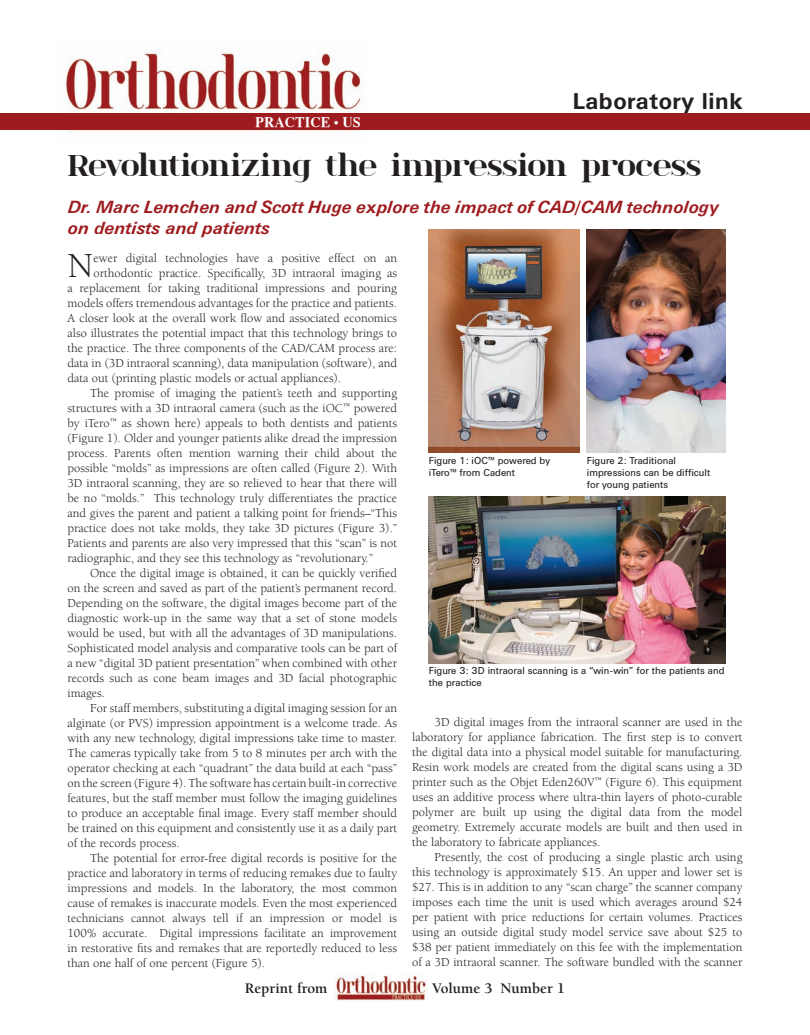
<style>
.page{position:relative;width:810px;height:1035px;background:#fff}
.page>*{position:absolute;margin:0;border:0;box-sizing:border-box;transform-origin:0 0}
.Text_Body{font:36.12px "Berkeley";color:#231f20}
.Title_Header{font:700 31.25px "spinwerad";letter-spacing:-.02em;color:#231f20}
.t1{font:700 22.5px "Univers BQ";letter-spacing:.025em;color:#231f20}
.Title_Subhead{font:italic 700 17.5px/21px "Univers BQ";color:#9e1c1f}
.t2{font:700 15px "Berkeley";color:#231f20}
.t3{font:14.38px "Times CY Bold";color:#fff}
.Text_Body-2{font:12.5px/15px "Berkeley";color:#231f20;text-align:justify}
.t4{font:10px/12px "Univers BQ";color:#231f20}
</style>
<div class="page">
<img style="left:335px;top:974px;width:92px;height:27px">
<img style="left:58px;top:51px;width:311px;height:82px">
<div style="left:0;top:114px;width:810px;height:16px;background:#9e1c1f"></div>
<img style="left:429px;top:230px;width:151px;height:222px">
<img style="left:587px;top:230px;width:138px;height:222px">
<img style="left:429px;top:497px;width:296px;height:166px">
<p class="t1" style="left:573px;top:88px;width:171px">Laboratory link</p>
<p class="Title_Header" style="left:68px;top:144px;width:635px">Revolutionizing the impression process</p>
<p class="Title_Subhead" style="left:68px;top:197px;width:653px">Dr. Marc Lemchen and Scott Huge explore the impact of CAD/CAM technology on dentists and patients</p>
<p class="Text_Body" style="left:68px;top:247px;width:28px">N</p>
<p class="Text_Body-2" style="left:94px;top:251px;width:305px">ewer digital technologies have a positive effect on an</p>
<p class="t3" style="left:255px;top:114px;width:107px">PRACTICE • US</p>
<p class="Text_Body-2" style="left:94px;top:266px;width:305px">orthodontic practice. Specifically, 3D intraoral imaging as</p>
<p class="Text_Body-2" style="left:68px;top:281px;width:331px">a replacement for taking traditional impressions and pouring</p>
<p class="Text_Body-2" style="left:68px;top:296px;width:331px">models offers tremendous advantages for the practice and patients.</p>
<p class="Text_Body-2" style="left:68px;top:311px;width:331px">A closer look at the overall work flow and associated economics</p>
<p class="Text_Body-2" style="left:68px;top:326px;width:331px">also illustrates the potential impact that this technology brings to</p>
<p class="Text_Body-2" style="left:68px;top:341px;width:331px">the practice. The three components of the CAD/CAM process are:</p>
<p class="Text_Body-2" style="left:68px;top:356px;width:331px">data in (3D intraoral scanning), data manipulation (software), and</p>
<p class="Text_Body-2" style="left:68px;top:371px;width:275px">data out (printing plastic models or actual appliances).</p>
<p class="Text_Body-2" style="left:67px;top:386px;width:331px;text-indent:23px">The promise of imaging the patient’s teeth and supporting structures with a 3D intraoral camera (such as the iOC<sup>™</sup> powered by iTero<sup>™</sup> as shown here) appeals to both dentists and patients (Figure 1). Older and younger patients alike dread the impression process. Parents often mention warning their child about the possible “molds” as impressions are often called (Figure 2). With 3D intraoral scanning, they are so relieved to hear that there will be no “molds.” This technology truly differentiates the practice and gives the parent and patient a talking point for friends–“This practice does not take molds, they take 3D pictures (Figure 3).” Patients and parents are also very impressed that this “scan” is not radiographic, and they see this technology as “revolutionary.”</p>
<p class="Text_Body-2" style="left:68px;top:566px;width:331px;text-indent:22px">Once the digital image is obtained, it can be quickly verified on the screen and saved as part of the patient’s permanent record.<br>Depending on the software, the digital images become part of the diagnostic work-up in the same way that a set of stone models would be used, but with all the advantages of 3D manipulations.<br>Sophisticated model analysis and comparative tools can be part of a new “digital 3D patient presentation” when combined with other records such as cone beam images and 3D facial photographic images.</p>
<p class="Text_Body-2" style="left:68px;top:701px;width:331px;text-indent:22px">For staff members, substituting a digital imaging session for an alginate (or PVS) impression appointment is a welcome trade. As with any new technology, digital impressions take time to master.<br>The cameras typically take from 5 to 8 minutes per arch with the operator checking at each “quadrant” the data build at each “pass” on the screen (Figure 4). The software has certain built-in corrective features, but the staff member must follow the imaging guidelines to produce an acceptable final image. Every staff member should be trained on this equipment and consistently use it as a daily part of the records process.</p>
<p class="Text_Body-2" style="left:68px;top:851px;width:331px;text-indent:22px">The potential for error-free digital records is positive for the practice and laboratory in terms of reducing remakes due to faulty impressions and models. In the laboratory, the most common cause of remakes is inaccurate models. Even the most experienced technicians cannot always tell if an impression or model is 100% accurate. Digital impressions facilitate an improvement in restorative fits and remakes that are reportedly reduced to less than one half of one percent (Figure 5).</p>
<p class="t4" style="left:429px;top:454px;width:123px">Figure 1: iOC™ powered by iTero™ from Cadent</p>
<p class="t4" style="left:587px;top:454px;width:125px">Figure 2: Traditional impressions can be difficult for young patients</p>
<p class="t4" style="left:429px;top:665px;width:297px">Figure 3: 3D intraoral scanning is a “win-win” for the patients and the practice</p>
<p class="Text_Body-2" style="left:412px;top:715px;width:332px;text-indent:22px">3D digital images from the intraoral scanner are used in the laboratory for appliance fabrication. The first step is to convert the digital data into a physical model suitable for manufacturing.<br>Resin work models are created from the digital scans using a 3D printer such as the Objet Eden260V<sup>™</sup> (Figure 6). This equipment uses an additive process where ultra-thin layers of photo-curable polymer are built up using the digital data from the model geometry. Extremely accurate models are built and then used in the laboratory to fabricate appliances.</p>
<p class="Text_Body-2" style="left:412px;top:850px;width:332px;text-indent:22px">Presently, the cost of producing a single plastic arch using this technology is approximately $15. An upper and lower set is $27. This is in addition to any “scan charge” the scanner company imposes each time the unit is used which averages around $24 per patient with price reductions for certain volumes. Practices using an outside digital study model service save about $25 to $38 per patient immediately on this fee with the implementation of a 3D intraoral scanner. The software bundled with the scanner</p>
<p class="t2" style="left:245px;top:980px;width:84px">Reprint from</p>
<p class="t2" style="left:432px;top:980px;width:135px">Volume 3 Number 1</p>
</div>
